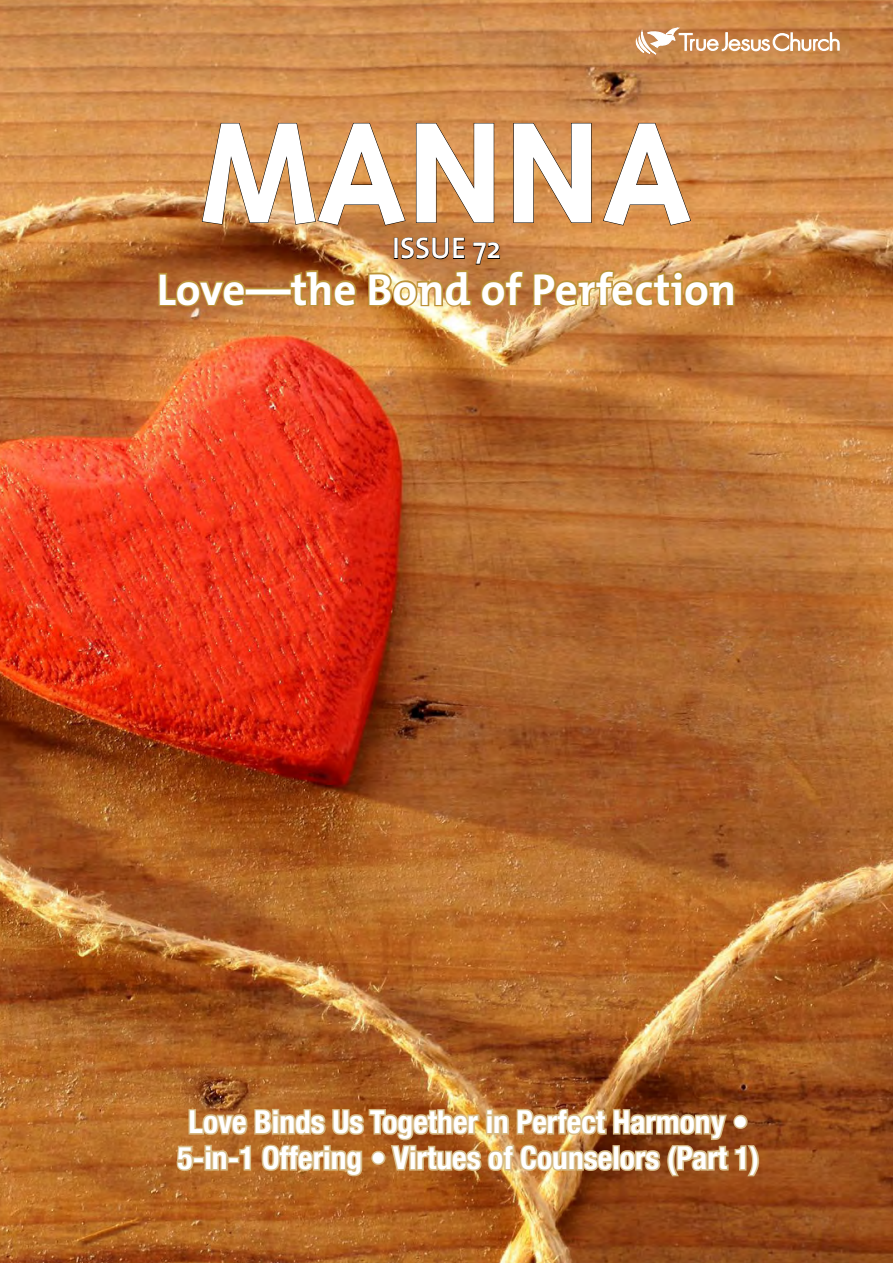
<style>
.page{position:relative;width:893px;height:1263px;background:#fff}
.page>*{position:absolute;margin:0;border:0;box-sizing:border-box;transform-origin:0 0}
.t1{font:700 165px "Triplex";color:#fff}
.t2{font:700 45px "The Mix";color:#fff}
.t3{font:700 condensed 31.5px/36px "Helvetica Neue";color:#fff;text-align:center}
.t4{font:600 30px "The Mix";color:#fff}
</style>
<div class="page">
<img style="left:0;top:0;width:893px;height:1263px">
<svg style="left:202px;top:123px;width:204px;height:103px;background:#cb8c4f"></svg>
<svg style="left:416px;top:123px;width:78px;height:100px;background:#c78649"></svg>
<svg style="left:513px;top:123px;width:79px;height:100px;background:#c6854a"></svg>
<svg style="left:603px;top:123px;width:88px;height:103px;background:#ca874a"></svg>
<svg style="left:157px;top:271px;width:90px;height:37px;background:#b37532"></svg>
<div style="left:244px;top:288px;width:48px;height:8px;border:3px solid #bb9238"></div>
<svg style="left:288px;top:269px;width:70px;height:39px;background:#b97d34"></svg>
<img style="left:367px;top:237px;width:159px;height:71px">
<svg style="left:532px;top:268px;width:204px;height:40px;background:#c9934a"></svg>
<svg style="left:636px;top:27px;width:205px;height:28px"></svg>
<svg style="left:175px;top:1106px;width:586px;height:72px;background:#b9844b"></svg>
<h1 class="t1" style="left:201px;top:78px;width:493px">MANNA</h1>
<p class="t4" style="left:392px;top:223px;width:110px">ISSUE 72</p>
<h2 class="t2" style="left:157px;top:252px;width:581px">Love—the Bond of Perfection</h2>
<p class="t3" style="left:178px;top:1102px;width:583px">Love Binds Us Together in Perfect Harmony •<br>5-in-1 Offering • Virtues of Counselors (Part 1)</p>
</div>
